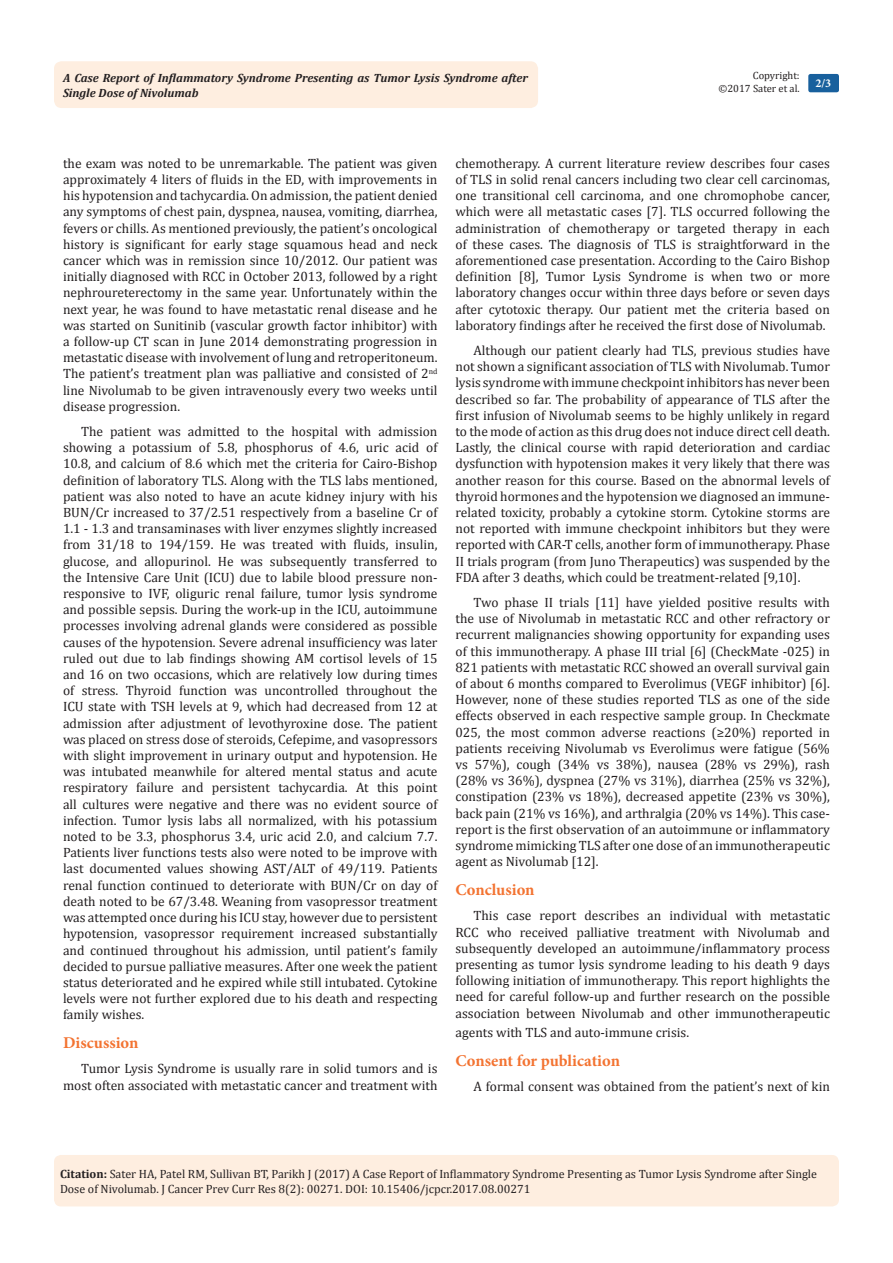
<style>
.page{position:relative;width:893px;height:1263px;background:#fff}
.page>*{position:absolute;margin:0;border:0;box-sizing:border-box;transform-origin:0 0}
.List_Paragraph{font:700 16.5px "Minion Pro";color:#f37331}
.t1{font:13.5px/16.2px "Cambria";color:#231f20;text-align:justify}
.Citation{font:12px/14.4px "Cambria";color:#231f20}
.t2{font:italic 700 12px/14.4px "Cambria";color:#231f20}
.t3{font:700 12px "Minion Pro";color:#fff}
.t4{font:10.5px/12.6px "Cambria";color:#231f20;text-align:right}
.s1{font-weight:700}
</style>
<div class="page">
<div style="left:54px;top:61px;width:484px;height:47px;background:#feeee0;border-radius:8px"></div>
<div style="left:808px;top:74px;width:31px;height:18px;background:#18609d;border-radius:2px"></div>
<div style="left:54px;top:1155px;width:785px;height:51px;background:#feeee0;border-radius:7px"></div>
<p class="t4" style="left:718px;top:69px;width:83px">Copyright: ©2017 Sater et al.</p>
<p class="t2" style="left:63px;top:70px;width:466px">A Case Report of Inflammatory Syndrome Presenting as Tumor Lysis Syndrome after<br>Single Dose of Nivolumab</p>
<p class="t3" style="left:815px;top:75px;width:17px">2/3</p>
<p class="t1" style="left:63px;top:155px;width:376px">the exam was noted to be unremarkable. The patient was given approximately 4 liters of fluids in the ED, with improvements in his hypotension and tachycardia. On admission, the patient denied any symptoms of chest pain, dyspnea, nausea, vomiting, diarrhea, fevers or chills. As mentioned previously, the patient’s oncological history is significant for early stage squamous head and neck cancer which was in remission since 10/2012. Our patient was initially diagnosed with RCC in October 2013, followed by a right nephroureterectomy in the same year. Unfortunately within the next year, he was found to have metastatic renal disease and he was started on Sunitinib (vascular growth factor inhibitor) with a follow-up CT scan in June 2014 demonstrating progression in metastatic disease with involvement of lung and retroperitoneum.<br>The patient’s treatment plan was palliative and consisted of 2<sup>nd </sup>line Nivolumab to be given intravenously every two weeks until disease progression.</p>
<p class="t1" style="left:63px;top:423px;width:376px;text-indent:18px">The patient was admitted to the hospital with admission showing a potassium of 5.8, phosphorus of 4.6, uric acid of 10.8, and calcium of 8.6 which met the criteria for Cairo-Bishop definition of laboratory TLS. Along with the TLS labs mentioned, patient was also noted to have an acute kidney injury with his BUN/Cr increased to 37/2.51 respectively from a baseline Cr of 1.1 - 1.3 and transaminases with liver enzymes slightly increased from 31/18 to 194/159. He was treated with fluids, insulin, glucose, and allopurinol. He was subsequently transferred to the Intensive Care Unit (ICU) due to labile blood pressure non&shy;responsive to IVF, oliguric renal failure, tumor lysis syndrome and possible sepsis. During the work-up in the ICU, autoimmune processes involving adrenal glands were considered as possible causes of the hypotension. Severe adrenal insufficiency was later ruled out due to lab findings showing AM cortisol levels of 15 and 16 on two occasions, which are relatively low during times of stress. Thyroid function was uncontrolled throughout the ICU state with TSH levels at 9, which had decreased from 12 at admission after adjustment of levothyroxine dose. The patient was placed on stress dose of steroids, Cefepime, and vasopressors with slight improvement in urinary output and hypotension. He was intubated meanwhile for altered mental status and acute respiratory failure and persistent tachycardia. At this point all cultures were negative and there was no evident source of infection. Tumor lysis labs all normalized, with his potassium noted to be 3.3, phosphorus 3.4, uric acid 2.0, and calcium 7.7.<br>Patients liver functions tests also were noted to be improve with last documented values showing AST/ALT of 49/119. Patients renal function continued to deteriorate with BUN/Cr on day of death noted to be 67/3.48. Weaning from vasopressor treatment was attempted once during his ICU stay, however due to persistent hypotension, vasopressor requirement increased substantially and continued throughout his admission, until patient’s family decided to pursue palliative measures. After one week the patient status deteriorated and he expired while still intubated. Cytokine levels were not further explored due to his death and respecting family wishes.</p>
<p class="List_Paragraph" style="left:63px;top:1031px;width:77px">Discussion</p>
<p class="t1" style="left:63px;top:1060px;width:376px;text-align:right">Tumor Lysis Syndrome is usually rare in solid tumors and is most often associated with metastatic cancer and treatment with</p>
<p class="t1" style="left:455px;top:155px;width:376px">chemotherapy. A current literature review describes four cases of TLS in solid renal cancers including two clear cell carcinomas, one transitional cell carcinoma, and one chromophobe cancer, which were all metastatic cases [7]. TLS occurred following the administration of chemotherapy or targeted therapy in each of these cases. The diagnosis of TLS is straightforward in the aforementioned case presentation. According to the Cairo Bishop definition [8], Tumor Lysis Syndrome is when two or more laboratory changes occur within three days before or seven days after cytotoxic therapy. Our patient met the criteria based on laboratory findings after he received the first dose of Nivolumab.</p>
<p class="t1" style="left:455px;top:342px;width:376px;text-indent:18px">Although our patient clearly had TLS, previous studies have not shown a significant association of TLS with Nivolumab. Tumor lysis syndrome with immune checkpoint inhibitors has never been described so far. The probability of appearance of TLS after the first infusion of Nivolumab seems to be highly unlikely in regard to the mode of action as this drug does not induce direct cell death.<br>Lastly, the clinical course with rapid deterioration and cardiac dysfunction with hypotension makes it very likely that there was another reason for this course. Based on the abnormal levels of thyroid hormones and the hypotension we diagnosed an immune&shy;related toxicity, probably a cytokine storm. Cytokine storms are not reported with immune checkpoint inhibitors but they were reported with CAR-T cells, another form of immunotherapy. Phase II trials program (from Juno Therapeutics) was suspended by the FDA after 3 deaths, which could be treatment-related [9,10].</p>
<p class="t1" style="left:455px;top:594px;width:376px;text-indent:18px">Two phase II trials [11] have yielded positive results with the use of Nivolumab in metastatic RCC and other refractory or recurrent malignancies showing opportunity for expanding uses of this immunotherapy. A phase III trial [6] (CheckMate -025) in 821 patients with metastatic RCC showed an overall survival gain of about 6 months compared to Everolimus (VEGF inhibitor) [6].<br>However, none of these studies reported TLS as one of the side effects observed in each respective sample group. In Checkmate 025, the most common adverse reactions (≥20%) reported in patients receiving Nivolumab vs Everolimus were fatigue (56% vs 57%), cough (34% vs 38%), nausea (28% vs 29%), rash (28% vs 36%), dyspnea (27% vs 31%), diarrhea (25% vs 32%), constipation (23% vs 18%), decreased appetite (23% vs 30%), back pain (21% vs 16%), and arthralgia (20% vs 14%). This case&shy;report is the first observation of an autoimmune or inflammatory syndrome mimicking TLS after one dose of an immunotherapeutic agent as Nivolumab [12].</p>
<p class="List_Paragraph" style="left:455px;top:878px;width:81px">Conclusion</p>
<p class="t1" style="left:455px;top:907px;width:376px;text-indent:18px">This case report describes an individual with metastatic RCC who received palliative treatment with Nivolumab and subsequently developed an autoimmune/inflammatory process presenting as tumor lysis syndrome leading to his death 9 days following initiation of immunotherapy. This report highlights the need for careful follow-up and further research on the possible association between Nivolumab and other immunotherapeutic</p>
<p class="t1" style="left:455px;top:1024px;width:235px">agents with TLS and auto-immune crisis.</p>
<p class="List_Paragraph" style="left:455px;top:1049px;width:166px">Consent for publication</p>
<p class="t1" style="left:473px;top:1078px;width:358px">A formal consent was obtained from the patient’s next of kin</p>
<p class="Citation" style="left:60px;top:1167px;width:758px"><span class="s1">Citation:</span> Sater HA, Patel RM, Sullivan BT, Parikh J (2017) A Case Report of Inflammatory Syndrome Presenting as Tumor Lysis Syndrome after Single<br>Dose of Nivolumab. J Cancer Prev Curr Res 8(2): 00271. DOI: 10.15406/jcpcr.2017.08.00271</p>
</div>
